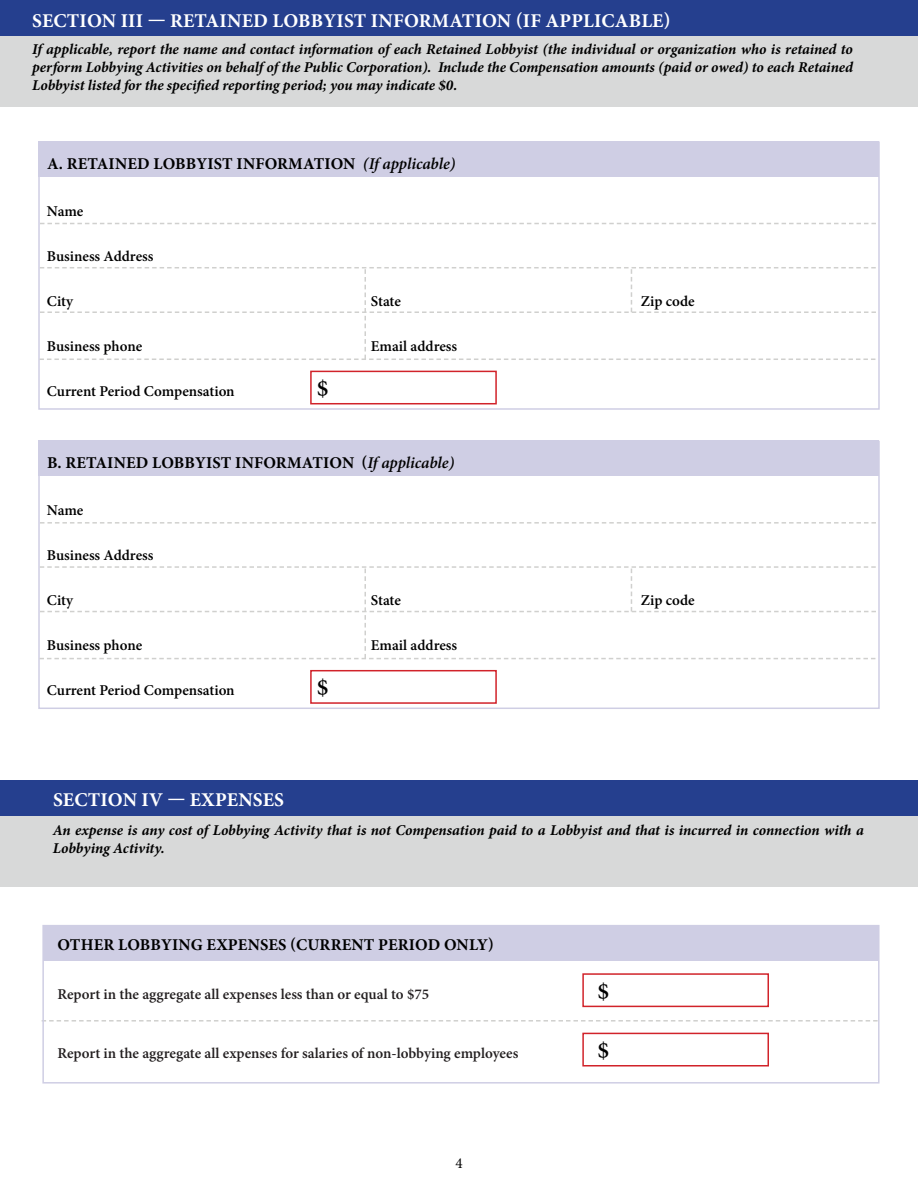
<style>
.page{position:relative;width:918px;height:1188px;background:#fff}
.page>*{position:absolute;margin:0;border:0;box-sizing:border-box;transform-origin:0 0}
.t1{font:600 24px "Minion Pro";color:#000}
.t2{font:700 19.5px "Minion Pro";letter-spacing:.01em;color:#fff}
.t3{font:700 16.5px "Minion Pro";letter-spacing:.01em;color:#000}
.t4{font:italic 700 15px/18px "Minion Pro";letter-spacing:-.005em;color:#000;text-align:justify}
.t5{font:600 15px "Minion Pro";color:#000}
.t6{font:600 15px "Minion Pro";color:#231f20}
.t7{font:15px "Minion Pro";color:#000}
.s1{font-weight:600;font-style:italic}
</style>
<div class="page">
<div style="left:0;top:815px;width:918px;height:72px;background:#d8d9d9"></div>
<div style="left:0;top:35px;width:918px;height:71px;background:#d8d9d9"></div>
<div style="left:0;top:0;width:918px;height:35px;background:#253f8e"></div>
<div style="left:38px;top:141px;width:841px;height:36px;background:#cfcee4"></div>
<div style="left:38px;top:441px;width:841px;height:35px;background:#cfcee4"></div>
<svg style="left:40px;top:223px;width:836px;height:1px"></svg>
<svg style="left:40px;top:522px;width:836px;height:2px"></svg>
<svg style="left:39px;top:267px;width:837px;height:93px"></svg>
<svg style="left:39px;top:566px;width:837px;height:93px"></svg>
<div style="left:310px;top:371px;width:187px;height:33px;border:2px solid #d1232a"></div>
<div style="left:310px;top:670px;width:187px;height:34px;border:2px solid #d1232a"></div>
<div style="left:0;top:780px;width:918px;height:35px;background:#253f8e"></div>
<svg style="left:45px;top:1020px;width:832px;height:2px"></svg>
<div style="left:43px;top:925px;width:836px;height:35px;background:#cfcee4"></div>
<div style="left:42px;top:925px;width:838px;height:159px;border:2px solid #cfcee4"></div>
<div style="left:582px;top:973px;width:187px;height:34px;border:2px solid #d1232a"></div>
<div style="left:582px;top:1033px;width:187px;height:34px;border:2px solid #d1232a"></div>
<p class="t2" style="left:32px;top:7px;width:640px">SECTION III — RETAINED LOBBYIST INFORMATION (IF APPLICABLE)</p>
<p class="t4" style="left:32px;top:40px;width:822px">If applicable, report the name and contact information of each Retained Lobbyist (the individual or organization who is retained to perform Lobbying Activities on behalf of the Public Corporation). Include the Compensation amounts (paid or owed) to each Retained Lobbyist listed for the specified reporting period; you may indicate $0.</p>
<p class="t3" style="left:47px;top:152px;width:410px">A. RETAINED LOBBYIST INFORMATION <span class="s1">(If applicable)</span></p>
<p class="t5" style="left:47px;top:201px;width:38px">Name</p>
<p class="t5" style="left:47px;top:246px;width:108px">Business Address</p>
<p class="t5" style="left:47px;top:291px;width:28px">City</p>
<p class="t5" style="left:371px;top:291px;width:31px">State</p>
<p class="t5" style="left:641px;top:291px;width:55px">Zip code</p>
<p class="t5" style="left:47px;top:336px;width:97px">Business phone</p>
<p class="t5" style="left:371px;top:336px;width:88px">Email address</p>
<p class="t5" style="left:47px;top:381px;width:189px">Current Period Compensation</p>
<p class="t1" style="left:317px;top:372px;width:13px">$</p>
<p class="t3" style="left:47px;top:451px;width:409px">B. RETAINED LOBBYIST INFORMATION (<span class="s1">If applicable)</span></p>
<p class="t5" style="left:47px;top:500px;width:38px">Name</p>
<p class="t5" style="left:47px;top:545px;width:108px">Business Address</p>
<p class="t5" style="left:47px;top:590px;width:28px">City</p>
<p class="t5" style="left:371px;top:590px;width:31px">State</p>
<p class="t5" style="left:641px;top:590px;width:55px">Zip code</p>
<p class="t5" style="left:47px;top:635px;width:97px">Business phone</p>
<p class="t5" style="left:371px;top:635px;width:88px">Email address</p>
<p class="t5" style="left:47px;top:680px;width:189px">Current Period Compensation</p>
<p class="t1" style="left:317px;top:671px;width:13px">$</p>
<p class="t2" style="left:53px;top:786px;width:233px">SECTION IV — EXPENSES</p>
<p class="t4" style="left:53px;top:821px;width:812px">An expense is any cost of Lobbying Activity that is not Compensation paid to a Lobbyist and that is incurred in connection with a<br>Lobbying Activity.</p>
<p class="t3" style="left:57px;top:933px;width:438px">OTHER LOBBYING EXPENSES (CURRENT PERIOD ONLY)</p>
<p class="t6" style="left:57px;top:984px;width:373px">Report in the aggregate all expenses less than or equal to $75</p>
<p class="t1" style="left:597px;top:975px;width:13px">$</p>
<p class="t6" style="left:57px;top:1042px;width:463px">Report in the aggregate all expenses for salaries of non-lobbying employees</p>
<p class="t1" style="left:597px;top:1033px;width:13px">$</p>
<p class="t7" style="left:455px;top:1153px;width:9px">4</p>
</div>
